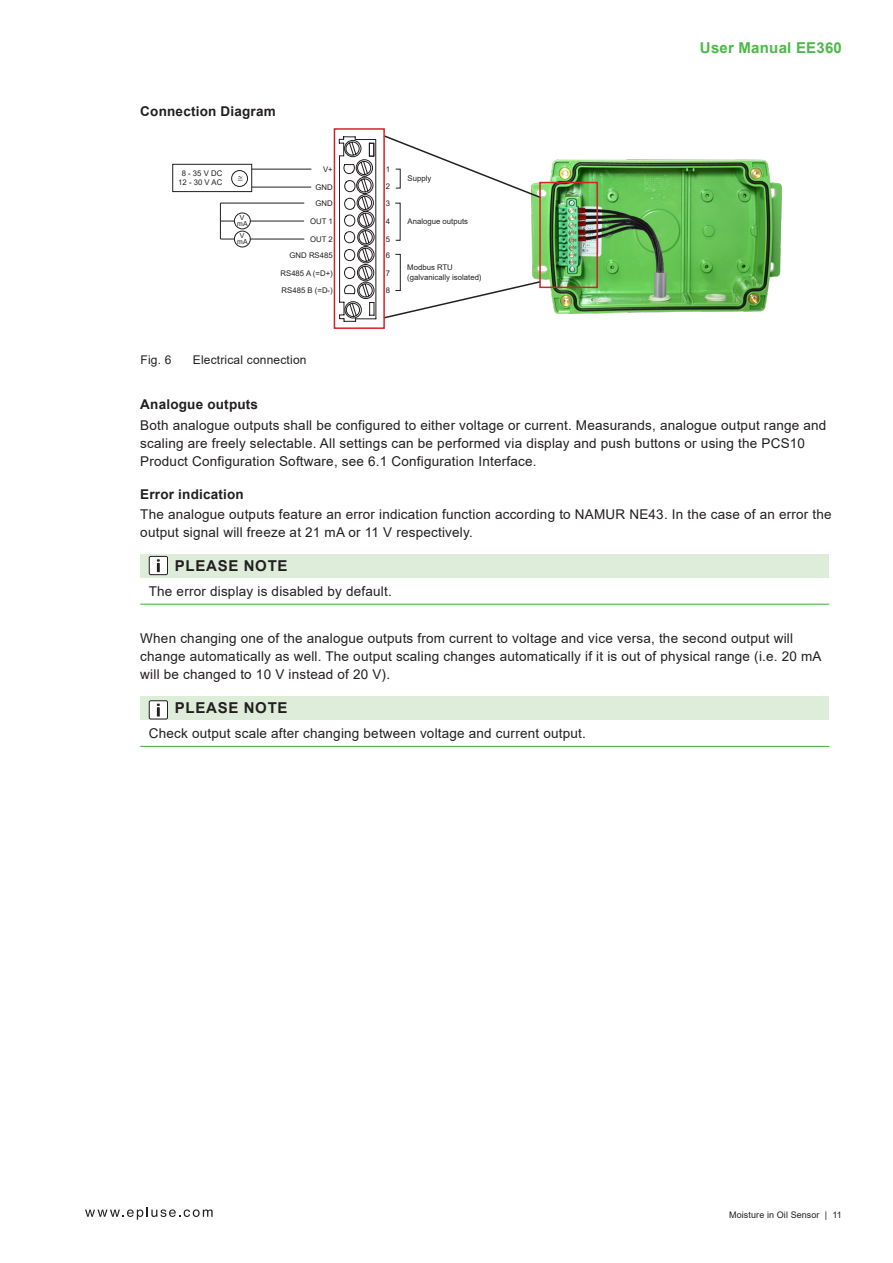
<style>
.page{position:relative;width:893px;height:1263px;background:#fff}
.page>*{position:absolute;margin:0;border:0;box-sizing:border-box;transform-origin:0 0}
.Copy{font:700 15px "Arial";letter-spacing:.05em;color:#231f20}
.t1{font:700 15px "Arial";letter-spacing:.015em;color:#4cb848}
.Copy-2{font:13.5px/18px "Arial";letter-spacing:.015em;color:#231f20}
.Copy_Bold{font:700 13.5px "Arial";letter-spacing:.015em;color:#231f20}
.t2{font:12px "Arial";letter-spacing:.015em;color:#231f20}
.t3{font:9px "Arial";letter-spacing:.01em;color:#231f20}
.t4{font:7.8px/15.6px "Arial";color:#231f20}
.t5{font:6.9px/6.4px "Arial";color:#231f20;text-align:center}
</style>
<div class="page">
<svg style="left:85px;top:1207px;width:128px;height:12px"></svg>
<img style="left:531px;top:159px;width:251px;height:155px">
<div style="left:232px;top:170px;width:16px;height:17px;border:1px solid #231f20;border-radius:50%"></div>
<hr style="left:252px;top:187px;width:59px;height:1px;background:#231f20">
<hr style="left:252px;top:169px;width:59px;height:1px;background:#231f20">
<svg style="left:238px;top:176px;width:4px;height:5px"></svg>
<div style="left:173px;top:164px;width:79px;height:28px;border:1px solid #231f20"></div>
<svg style="left:339px;top:136px;width:37px;height:186px"></svg>
<hr style="left:220px;top:203px;width:1px;height:36px;background:#231f20">
<hr style="left:221px;top:221px;width:83px;height:1px;background:#231f20">
<hr style="left:220px;top:203px;width:84px;height:1px;background:#231f20">
<hr style="left:220px;top:239px;width:84px;height:1px;background:#231f20">
<div style="left:234px;top:213px;width:16px;height:16px;background:#fff;border-radius:50%"></div>
<div style="left:234px;top:213px;width:16px;height:16px;border:1px solid #231f20;border-radius:50%"></div>
<div style="left:234px;top:231px;width:16px;height:16px;background:#fff;border-radius:50%"></div>
<div style="left:234px;top:231px;width:16px;height:16px;border:1px solid #231f20;border-radius:50%"></div>
<svg style="left:385px;top:135px;width:157px;height:105px"></svg>
<svg style="left:385px;top:280px;width:157px;height:39px"></svg>
<div style="left:334px;top:128px;width:51px;height:201px;border:2px solid #d1232a"></div>
<div style="left:539px;top:182px;width:59px;height:106px;border:2px solid #d1232a"></div>
<div style="left:140px;top:554px;width:689px;height:23px;background:#ddedda"></div>
<hr style="left:140px;top:604px;width:689px;height:1px;background:#4cb848">
<div style="left:149px;top:556px;width:18px;height:19px;background:#fff;border-radius:2px"></div>
<div style="left:149px;top:556px;width:19px;height:19px;border:1px solid #231f20;border-radius:2px"></div>
<svg style="left:157px;top:559px;width:3px;height:13px"></svg>
<div style="left:140px;top:696px;width:689px;height:23px;background:#ddedda"></div>
<hr style="left:140px;top:746px;width:689px;height:1px;background:#4cb848">
<div style="left:149px;top:701px;width:18px;height:18px;background:#fff;border-radius:2px"></div>
<div style="left:149px;top:700px;width:19px;height:19px;border:1px solid #231f20;border-radius:2px"></div>
<svg style="left:157px;top:704px;width:3px;height:12px"></svg>
<p class="Copy_Bold" style="left:140px;top:102px;width:137px">Connection Diagram</p>
<p class="t4" style="left:178px;top:168px;width:46px;line-height:9.3px;text-align:center">8 - 35 V DC<br>12 - 30 V AC</p>
<p class="t4" style="left:386px;top:161px;width:6px;line-height:17px;text-align:justify">1<br>2<br>3</p>
<p class="t4" style="left:386px;top:214px;width:6px">4</p>
<p class="t4" style="left:386px;top:231px;width:6px">5<br>6</p>
<p class="t4" style="left:386px;top:264px;width:6px;line-height:16.8px">7<br>8</p>
<p class="t4" style="left:407px;top:262px;width:76px;line-height:10.4px">Modbus RTU (galvanically isolated)</p>
<p class="t4" style="left:323px;top:161px;width:11px">V+</p>
<p class="t4" style="left:316px;top:179px;width:19px;line-height:16px">GND<br>GND</p>
<p class="t4" style="left:310px;top:214px;width:24px">OUT 1</p>
<p class="t4" style="left:290px;top:231px;width:45px;text-align:right">OUT 2<br>GND RS485</p>
<p class="t4" style="left:281px;top:264px;width:54px;line-height:16.8px">RS485 A (=D+)<br>RS485 B (=D-)</p>
<p class="t4" style="left:408px;top:170px;width:25px">Supply</p>
<p class="t5" style="left:237px;top:214px;width:12px">V mA</p>
<p class="t4" style="left:408px;top:213px;width:62px">Analogue outputs</p>
<p class="t5" style="left:237px;top:232px;width:12px">V mA</p>
<p class="t1" style="left:700px;top:37px;width:143px">User Manual EE360</p>
<p class="t2" style="left:141px;top:351px;width:32px">Fig. 6</p>
<p class="t2" style="left:193px;top:351px;width:115px">Electrical connection</p>
<p class="Copy_Bold" style="left:140px;top:395px;width:119px">Analogue outputs</p>
<p class="Copy-2" style="left:140px;top:416px;width:688px">Both analogue outputs shall be configured to either voltage or current. Measurands, analogue output range and scaling are freely selectable. All settings can be performed via display and push buttons or using the PCS10<br>Product Configuration Software, see 6.1 Configuration Interface.</p>
<p class="Copy_Bold" style="left:140px;top:484px;width:105px">Error indication</p>
<p class="Copy-2" style="left:140px;top:505px;width:693px">The analogue outputs feature an error indication function according to NAMUR NE43. In the case of an error the output signal will freeze at 21 mA or 11 V respectively.</p>
<p class="Copy" style="left:175px;top:555px;width:114px">PLEASE NOTE</p>
<p class="Copy-2" style="left:149px;top:582px;width:244px">The error display is disabled by default.</p>
<p class="Copy-2" style="left:140px;top:629px;width:683px">When changing one of the analogue outputs from current to voltage and vice versa, the second output will change automatically as well. The output scaling changes automatically if it is out of physical range (i.e. 20 mA will be changed to 10 V instead of 20 V).</p>
<p class="Copy" style="left:175px;top:697px;width:114px">PLEASE NOTE</p>
<p class="Copy-2" style="left:149px;top:724px;width:439px">Check output scale after changing between voltage and current output.</p>
<p class="t3" style="left:729px;top:1208px;width:114px">Moisture in Oil Sensor | 11</p>
</div>
